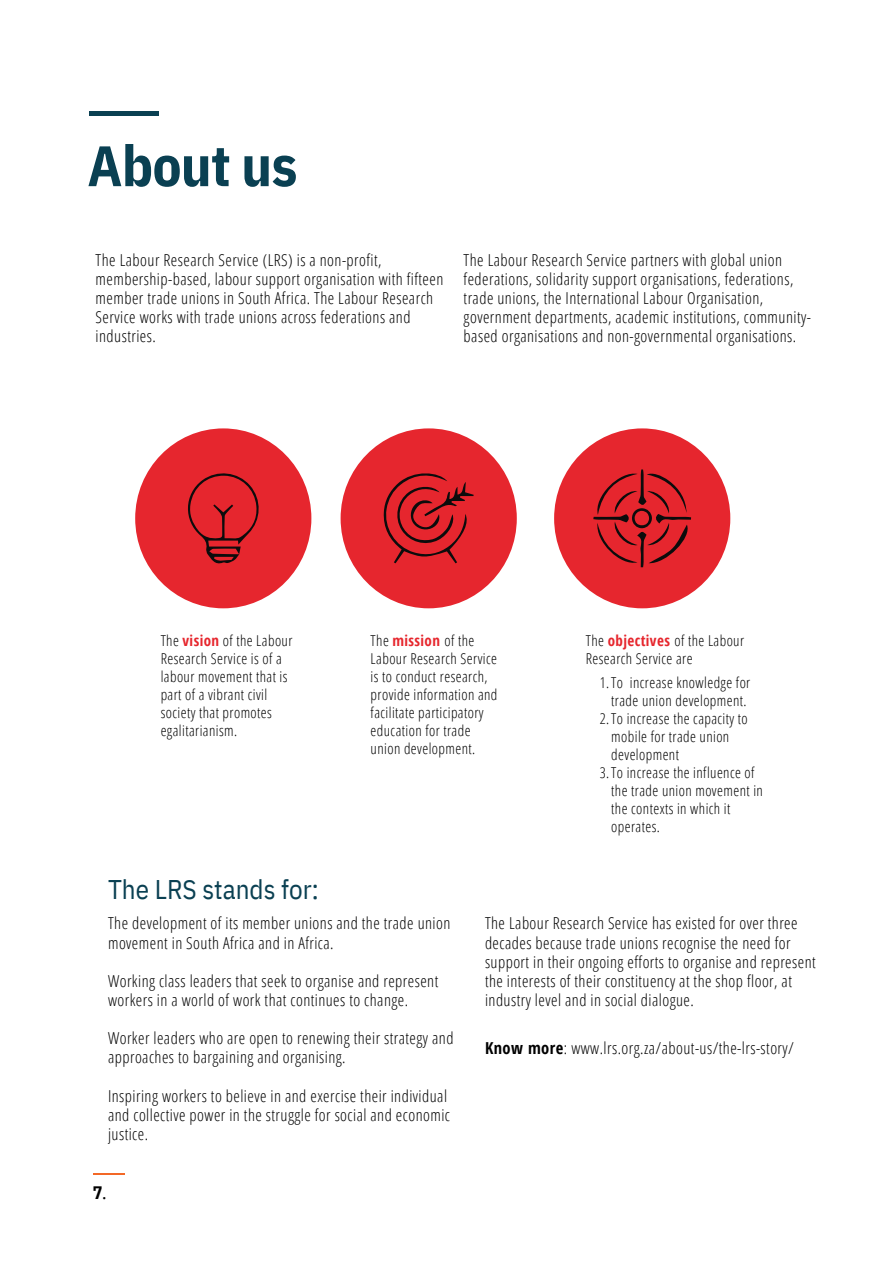
<style>
.page{position:relative;width:893px;height:1264px;background:#fff}
.page>*{position:absolute;margin:0;border:0;box-sizing:border-box;transform-origin:0 0}
.t1{font:700 57px "IBM Plex Sans Cond";letter-spacing:-.01em;color:#0a4052}
.t2{font:27px "IBM Plex Sans Cond";color:#0a4052}
.t3{font:700 18px "IBM Plex Sans Cond";color:#000}
.t4{font:300 16.5px/19px "Open Sans Condensed";letter-spacing:.03em;color:#000}
.t5{font:300 15px/18px "Open Sans Condensed";letter-spacing:.025em;color:#000}
.s1{font-weight:700;color:#e6262d}
.s2{font-weight:400}
.s3{font-weight:700}
</style>
<div class="page">
<div style="left:89px;top:111px;width:70px;height:5px;background:#0a4052"></div>
<div style="left:135px;top:428px;width:176px;height:180px;background:#e6262e;border-radius:50%"></div>
<svg style="left:188px;top:473px;width:71px;height:91px"></svg>
<div style="left:340px;top:428px;width:176px;height:180px;background:#e6262e;border-radius:50%"></div>
<svg style="left:383px;top:473px;width:90px;height:90px"></svg>
<div style="left:554px;top:428px;width:176px;height:180px;background:#e6262e;border-radius:50%"></div>
<svg style="left:593px;top:469px;width:99px;height:98px"></svg>
<hr style="left:93px;top:1173px;width:31px;height:1px;background:#f36826">
<h1 class="t1" style="left:87px;top:128px;width:211px">About us</h1>
<p class="t4" style="left:96px;top:250px;width:349px">The Labour Research Service (LRS) is a non-profit, membership-based, labour support organisation with fifteen member trade unions in South Africa. The Labour Research Service works with trade unions across federations and industries.</p>
<p class="t4" style="left:463px;top:250px;width:349px">The Labour Research Service partners with global union federations, solidarity support organisations, federations, trade unions, the International Labour Organisation, government departments, academic institutions, community&shy;based organisations and non-governmental organisations.</p>
<p class="t5" style="left:161px;top:631px;width:133px">The <span class="s1">vision</span> of the Labour<br>Research Service is of a labour movement that is part of a vibrant civil society that promotes egalitarianism.</p>
<p class="t5" style="left:370px;top:631px;width:128px">The <span class="s1">mission</span> of the<br>Labour Research Service is to conduct research, provide information and facilitate participatory education for trade union development.</p>
<p class="t5" style="left:585px;top:631px;width:160px">The <span class="s1">objectives</span> of the Labour<br>Research Service are</p>
<p class="t5" style="left:600px;top:673px;width:152px">1.To increase knowledge for</p>
<p class="t5" style="left:611px;top:691px;width:137px">trade union development.</p>
<p class="t5" style="left:600px;top:709px;width:149px">2.To increase the capacity to</p>
<p class="t5" style="left:611px;top:727px;width:119px">mobile for trade union</p>
<p class="t5" style="left:611px;top:745px;width:69px">development</p>
<p class="t5" style="left:600px;top:763px;width:156px">3.To increase the influence of</p>
<p class="t5" style="left:611px;top:781px;width:153px">the trade union movement in</p>
<p class="t5" style="left:611px;top:798px;width:121px">the contexts in which it</p>
<p class="t5" style="left:611px;top:816px;width:50px">operates.</p>
<h2 class="t2" style="left:108px;top:871px;width:212px">The LRS stands for:</h2>
<p class="t4" style="left:108px;top:913px;width:344px">The development of its member unions and the trade union movement in South Africa and in Africa.</p>
<p class="t4" style="left:108px;top:970px;width:332px">Working class leaders that seek to organise and represent workers in a world of work that continues to change.</p>
<p class="t4" style="left:108px;top:1028px;width:347px">Worker leaders who are open to renewing their strategy and approaches to bargaining and organising.</p>
<p class="t4" style="left:108px;top:1085px;width:343px">Inspiring workers to believe in and exercise their individual and collective power in the struggle for social and economic justice.</p>
<p class="t3" style="left:93px;top:1180px;width:15px">7<span class="s2">.</span></p>
<p class="t4" style="left:485px;top:913px;width:332px">The Labour Research Service has existed for over three decades because trade unions recognise the need for support in their ongoing efforts to organise and represent the interests of their constituency at the shop floor, at industry level and in social dialogue.</p>
<p class="t4" style="left:485px;top:1037px;width:310px"><span class="s3">Know more</span>: www.lrs.org.za/about-us/the-lrs-story/</p>
</div>
